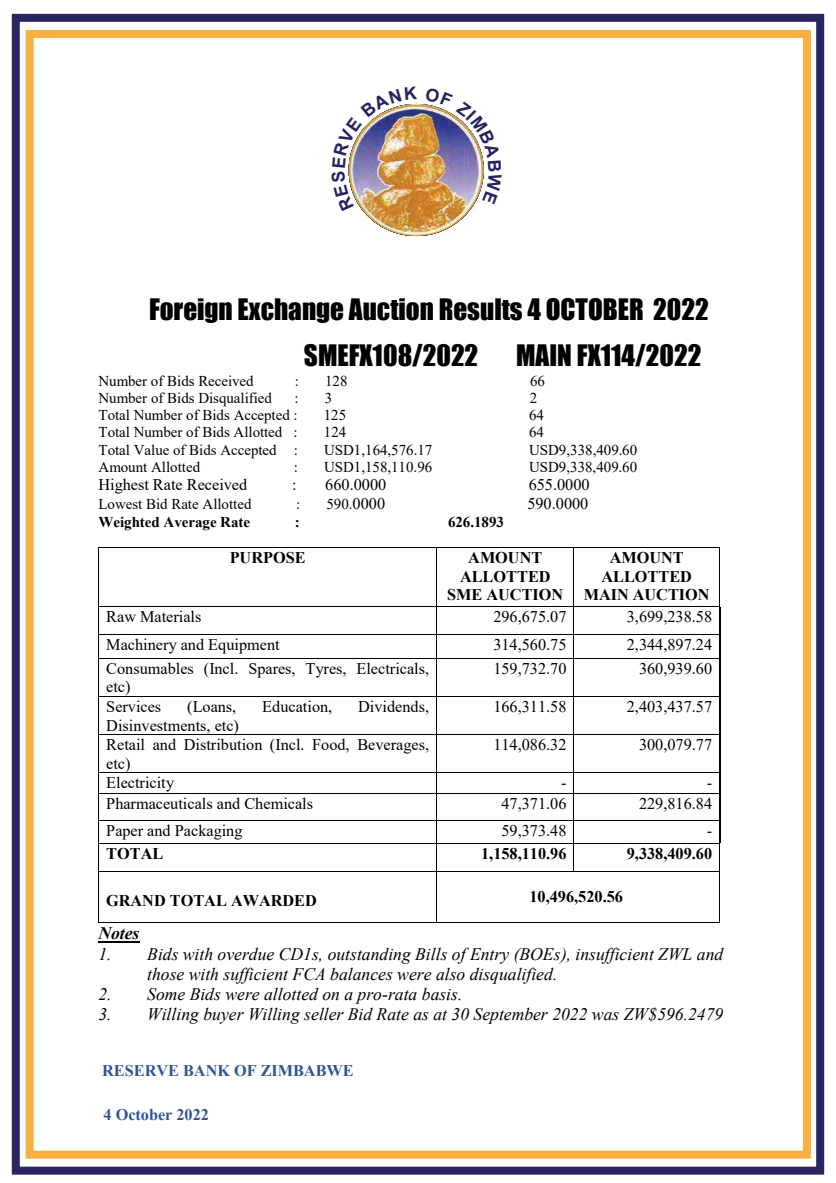
<style>
.page{position:relative;width:836px;height:1183px;background:#fff}
.page>*{position:absolute;margin:0;border:0;box-sizing:border-box;transform-origin:0 0}
.t1{font:27.2px/46.4px "Impact";color:#000}
.t2{font:italic 17.6px/20.4px "Times New Roman";color:#000}
.t3{font:italic 700 17.6px "Times New Roman";color:#000}
.t4{font:16.2px/18.8px "Times New Roman";color:#000}
.t5{font:700 16.2px/18.8px "Times New Roman";color:#000;text-align:center}
.t6{font:700 16.2px "Times New Roman";color:#2f5496}
.t7{font:15px "Times New Roman";color:#000}
.t8{font:700 15px "Times New Roman";color:#000}
.s1{font-size:16.2px}
</style>
<div class="page">
<div style="left:12px;top:14px;width:812px;height:1160px;border:8px solid #272660"></div>
<div style="left:26px;top:30px;width:785px;height:1128px;border:8px solid #faaf42"></div>
<hr style="left:99px;top:547px;width:337px;height:1px;background:#000">
<hr style="left:437px;top:547px;width:137px;height:1px;background:#000">
<hr style="left:574px;top:547px;width:145px;height:1px;background:#000">
<hr style="left:99px;top:547px;width:1px;height:59px;background:#000">
<hr style="left:436px;top:547px;width:1px;height:59px;background:#000">
<hr style="left:574px;top:547px;width:1px;height:59px;background:#000">
<hr style="left:719px;top:547px;width:1px;height:59px;background:#000">
<hr style="left:99px;top:606px;width:337px;height:1px;background:#000">
<hr style="left:437px;top:606px;width:137px;height:1px;background:#000">
<hr style="left:574px;top:606px;width:145px;height:1px;background:#000">
<hr style="left:99px;top:634px;width:337px;height:1px;background:#000">
<hr style="left:437px;top:634px;width:137px;height:1px;background:#000">
<hr style="left:574px;top:634px;width:145px;height:1px;background:#000">
<hr style="left:99px;top:658px;width:337px;height:1px;background:#000">
<svg style="left:436px;top:606px;width:1px;height:52px"></svg>
<hr style="left:437px;top:658px;width:137px;height:1px;background:#000">
<hr style="left:574px;top:658px;width:145px;height:1px;background:#000">
<svg style="left:719px;top:606px;width:2px;height:53px"></svg>
<hr style="left:99px;top:658px;width:1px;height:38px;background:#000">
<hr style="left:436px;top:658px;width:1px;height:38px;background:#000">
<hr style="left:574px;top:658px;width:1px;height:38px;background:#000">
<hr style="left:719px;top:658px;width:1px;height:38px;background:#000">
<hr style="left:99px;top:696px;width:337px;height:1px;background:#000">
<hr style="left:437px;top:696px;width:137px;height:1px;background:#000">
<hr style="left:574px;top:696px;width:145px;height:1px;background:#000">
<hr style="left:99px;top:696px;width:1px;height:38px;background:#000">
<hr style="left:436px;top:696px;width:1px;height:38px;background:#000">
<hr style="left:574px;top:696px;width:1px;height:38px;background:#000">
<hr style="left:719px;top:696px;width:1px;height:38px;background:#000">
<hr style="left:99px;top:734px;width:337px;height:1px;background:#000">
<hr style="left:437px;top:734px;width:137px;height:1px;background:#000">
<hr style="left:574px;top:734px;width:145px;height:1px;background:#000">
<hr style="left:99px;top:734px;width:1px;height:38px;background:#000">
<hr style="left:436px;top:734px;width:1px;height:38px;background:#000">
<hr style="left:574px;top:734px;width:1px;height:38px;background:#000">
<hr style="left:719px;top:734px;width:1px;height:38px;background:#000">
<hr style="left:99px;top:772px;width:337px;height:1px;background:#000">
<hr style="left:437px;top:772px;width:137px;height:1px;background:#000">
<hr style="left:574px;top:772px;width:145px;height:1px;background:#000">
<hr style="left:99px;top:793px;width:337px;height:1px;background:#000">
<hr style="left:437px;top:793px;width:137px;height:1px;background:#000">
<hr style="left:574px;top:793px;width:145px;height:1px;background:#000">
<hr style="left:99px;top:819px;width:337px;height:1px;background:#000">
<hr style="left:437px;top:819px;width:137px;height:1px;background:#000">
<hr style="left:574px;top:819px;width:145px;height:1px;background:#000">
<hr style="left:99px;top:843px;width:337px;height:1px;background:#000">
<hr style="left:437px;top:843px;width:137px;height:1px;background:#000">
<hr style="left:574px;top:843px;width:145px;height:1px;background:#000">
<hr style="left:99px;top:871px;width:337px;height:1px;background:#000">
<svg style="left:436px;top:772px;width:1px;height:100px"></svg>
<hr style="left:437px;top:871px;width:137px;height:1px;background:#000">
<hr style="left:574px;top:871px;width:145px;height:1px;background:#000">
<svg style="left:719px;top:772px;width:2px;height:100px"></svg>
<hr style="left:99px;top:872px;width:1px;height:50px;background:#000">
<hr style="left:99px;top:922px;width:337px;height:1px;background:#000">
<hr style="left:436px;top:872px;width:1px;height:50px;background:#000">
<hr style="left:437px;top:922px;width:282px;height:1px;background:#000">
<hr style="left:719px;top:872px;width:1px;height:50px;background:#000">
<hr style="left:98px;top:941px;width:42px;height:1px;background:#000">
<img style="left:348px;top:103px;width:136px;height:133px">
<h1 class="t1" style="left:304px;top:285px;width:406px;text-indent:-155px">Foreign Exchange Auction Results 4 OCTOBER 2022<br>SMEFX108/2022</h1>
<h1 class="t1" style="left:516px;top:332px;width:187px">MAIN FX114/2022</h1>
<p class="t7" style="left:98px;top:370px;width:157px">Number of Bids Received</p>
<p class="t7" style="left:295px;top:370px;width:6px">:</p>
<p class="t7" style="left:325px;top:370px;width:24px">128</p>
<p class="t7" style="left:530px;top:370px;width:16px">66</p>
<p class="t7" style="left:98px;top:387px;width:175px">Number of Bids Disqualified</p>
<p class="t7" style="left:294px;top:387px;width:6px">:</p>
<p class="t7" style="left:325px;top:387px;width:9px">3</p>
<p class="t7" style="left:530px;top:387px;width:9px">2</p>
<p class="t7" style="left:98px;top:405px;width:201px">Total Number of Bids Accepted :</p>
<p class="t7" style="left:324px;top:405px;width:24px">125</p>
<p class="t7" style="left:529px;top:405px;width:16px">64</p>
<p class="t7" style="left:98px;top:422px;width:201px">Total Number of Bids Allotted :</p>
<p class="t7" style="left:324px;top:422px;width:24px">124</p>
<p class="t7" style="left:529px;top:422px;width:16px">64</p>
<p class="t7" style="left:98px;top:439px;width:201px">Total Value of Bids Accepted :</p>
<p class="t7" style="left:324px;top:439px;width:110px">USD1,164,576.17</p>
<p class="t7" style="left:529px;top:439px;width:110px">USD9,338,409.60</p>
<p class="t7" style="left:98px;top:456px;width:103px">Amount Allotted</p>
<p class="t7" style="left:294px;top:456px;width:6px">:</p>
<p class="t7" style="left:324px;top:456px;width:110px">USD1,158,110.96</p>
<p class="t7" style="left:529px;top:456px;width:110px">USD9,338,409.60</p>
<p class="t4" style="left:98px;top:475px;width:150px">Highest Rate Received</p>
<p class="t4" style="left:292px;top:475px;width:6px">:</p>
<p class="t4" style="left:325px;top:475px;width:63px">660.0000</p>
<p class="t4" style="left:529px;top:475px;width:63px">655.0000</p>
<p class="t7" style="left:98px;top:493px;width:155px">Lowest Bid Rate Allotted</p>
<p class="t7" style="left:296px;top:493px;width:6px">:</p>
<p class="t7" style="left:326px;top:493px;width:60px">590.<span class="s1">0000</span></p>
<p class="t4" style="left:527px;top:493px;width:63px">590.0000</p>
<p class="t8" style="left:98px;top:510px;width:153px">Weighted Average Rate</p>
<p class="t8" style="left:295px;top:510px;width:6px">:</p>
<p class="t8" style="left:448px;top:510px;width:57px">626.1893</p>
<p class="t5" style="left:230px;top:547px;width:77px">PURPOSE</p>
<p class="t5" style="left:447px;top:547px;width:118px">AMOUNT<br>ALLOTTED<br>SME AUCTION</p>
<p class="t5" style="left:584px;top:547px;width:127px">AMOUNT<br>ALLOTTED<br>MAIN AUCTION</p>
<p class="t4" style="left:106px;top:606px;width:97px">Raw Materials</p>
<p class="t4" style="left:493px;top:606px;width:75px">296,675.07</p>
<p class="t4" style="left:627px;top:606px;width:87px">3,699,238.58</p>
<p class="t4" style="left:106px;top:635px;width:175px">Machinery and Equipment</p>
<p class="t4" style="left:493px;top:635px;width:75px">314,560.75</p>
<p class="t4" style="left:627px;top:635px;width:87px">2,344,897.24</p>
<p class="t4" style="left:106px;top:658px;width:324px">Consumables (Incl. Spares, Tyres, Electricals, etc)</p>
<p class="t4" style="left:493px;top:658px;width:75px">159,732.70</p>
<p class="t4" style="left:639px;top:658px;width:75px">360,939.60</p>
<p class="t4" style="left:106px;top:696px;width:56px">Services</p>
<p class="t4" style="left:187px;top:696px;width:51px">(Loans,</p>
<p class="t4" style="left:262px;top:696px;width:72px">Education,</p>
<p class="t4" style="left:358px;top:696px;width:72px">Dividends,</p>
<p class="t4" style="left:106px;top:715px;width:134px">Disinvestments, etc)</p>
<p class="t4" style="left:493px;top:696px;width:75px">166,311.58</p>
<p class="t4" style="left:627px;top:696px;width:87px">2,403,437.57</p>
<p class="t4" style="left:106px;top:734px;width:324px">Retail and Distribution (Incl. Food, Beverages, etc)</p>
<p class="t4" style="left:493px;top:734px;width:75px">114,086.32</p>
<p class="t4" style="left:639px;top:734px;width:75px">300,079.77</p>
<p class="t4" style="left:106px;top:772px;width:69px">Electricity</p>
<p class="t4" style="left:561px;top:772px;width:7px">-</p>
<p class="t4" style="left:707px;top:772px;width:7px">-</p>
<p class="t4" style="left:106px;top:793px;width:208px">Pharmaceuticals and Chemicals</p>
<p class="t4" style="left:501px;top:793px;width:67px">47,371.06</p>
<p class="t4" style="left:639px;top:793px;width:75px">229,816.84</p>
<p class="t4" style="left:106px;top:820px;width:138px">Paper and Packaging</p>
<p class="t4" style="left:501px;top:820px;width:67px">59,373.48</p>
<p class="t4" style="left:707px;top:820px;width:7px">-</p>
<p class="t5" style="left:106px;top:843px;width:59px">TOTAL</p>
<p class="t5" style="left:481px;top:843px;width:87px">1,158,110.96</p>
<p class="t5" style="left:627px;top:843px;width:87px">9,338,409.60</p>
<p class="t5" style="left:106px;top:890px;width:212px">GRAND TOTAL AWARDED</p>
<p class="t5" style="left:529px;top:886px;width:95px">10,496,520.56</p>
<p class="t3" style="left:98px;top:921px;width:42px">Notes</p>
<p class="t2" style="left:147px;top:943px;width:578px;text-indent:-49px">1. Bids with overdue CD1s, outstanding Bills of Entry (BOEs), insufficient ZWL and those with sufficient FCA balances were also disqualified.</p>
<p class="t2" style="left:98px;top:983px;width:365px">2. Some Bids were allotted on a pro-rata basis.</p>
<p class="t2" style="left:98px;top:1003px;width:626px">3. Willing buyer Willing seller Bid Rate as at 30 September 2022 was ZW$596.2479</p>
<p class="t6" style="left:102px;top:1059px;width:253px">RESERVE BANK OF ZIMBABWE</p>
<p class="t6" style="left:103px;top:1102px;width:107px">4 October 2022</p>
</div>
